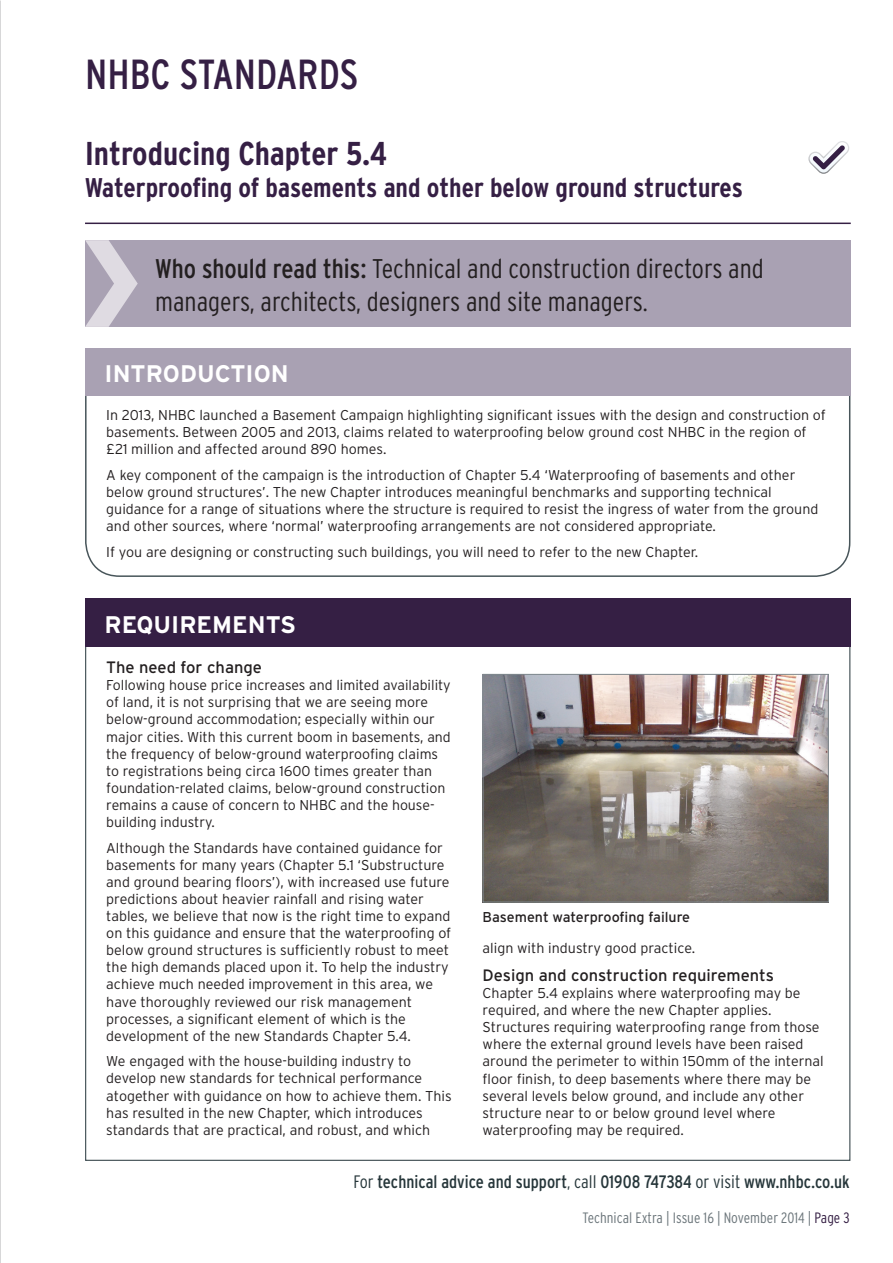
<style>
.page{position:relative;width:893px;height:1263px;background:#fff}
.page>*{position:absolute;margin:0;border:0;box-sizing:border-box;transform-origin:0 0}
.NHBC_STANDARDS_Title{font:condensed 42px "Interstate";color:#351f44}
.NHBC_STANDARDS_Artic{font:700 condensed 33px "Interstate";color:#351f44}
.WHO_SHOULD_READ_THIS{font:300 condensed 27px/33px "Interstate";color:#231f20}
.NHBC_STANDARDS_Artic-2{font:700 condensed 27px "Interstate";color:#351f44}
.INTRODUCTION_REQUIRE{font:700 24px "Interstate";color:#fff}
.t1{font:condensed 18px "Interstate";color:#26363a}
.ARTICLE_Sub_Heading{font:16.5px "Interstate";color:#231f20}
.t2{font:300 condensed 15px "Interstate";color:#6c767b}
.ARTICLE_Body_copy{font:300 14.25px/17.1px "Interstate";color:#231f20}
.DIAGRAM_Annotation{font:14.25px "Interstate";color:#231f20}
.s1{font-weight:400}
.s2{font-weight:300}
.s3{color:#351f44}
</style>
<div class="page">
<img style="left:0;top:0;width:1px;height:529px">
<div style="left:85px;top:349px;width:765px;height:47px;background:#a9a1b3"></div>
<div style="left:85px;top:240px;width:765px;height:87px;background:#a9a1b3"></div>
<svg style="left:85px;top:240px;width:53px;height:87px"></svg>
<div style="left:85px;top:623px;width:765px;height:538px;background:#fff;border:1px solid #48555a"></div>
<div style="left:85px;top:599px;width:765px;height:48px;background:#351f44"></div>
<hr style="left:85px;top:223px;width:766px;height:1px;background:#351f44">
<svg style="left:808px;top:141px;width:41px;height:33px"></svg>
<img style="left:485px;top:676px;width:342px;height:224px">
<div style="left:483px;top:674px;width:346px;height:228px;border:1px solid #7f888d"></div>
<p class="NHBC_STANDARDS_Title" style="left:85px;top:51px;width:275px">NHBC STANDARDS</p>
<p class="NHBC_STANDARDS_Artic" style="left:85px;top:135px;width:303px">Introducing Chapter 5.4</p>
<p class="NHBC_STANDARDS_Artic-2" style="left:85px;top:172px;width:659px">Waterproofing of basements and other below ground structures</p>
<p class="WHO_SHOULD_READ_THIS" style="left:155px;top:252px;width:610px"><span class="s1">Who should read this:</span> Technical and construction directors and managers, architects, designers and site managers.</p>
<p class="INTRODUCTION_REQUIRE" style="left:105px;top:360px;width:186px">INTRODUCTION</p>
<p class="ARTICLE_Body_copy" style="left:106px;top:406px;width:721px">In 2013, NHBC launched a Basement Campaign highlighting significant issues with the design and construction of basements. Between 2005 and 2013, claims related to waterproofing below ground cost NHBC in the region of £21 million and affected around 890 homes.</p>
<p class="ARTICLE_Body_copy" style="left:106px;top:466px;width:714px">A key component of the campaign is the introduction of Chapter 5.4 ‘Waterproofing of basements and other below ground structures’. The new Chapter introduces meaningful benchmarks and supporting technical guidance for a range of situations where the structure is required to resist the ingress of water from the ground and other sources, where ‘normal’ waterproofing arrangements are not considered appropriate.</p>
<p class="ARTICLE_Body_copy" style="left:106px;top:543px;width:594px">If you are designing or constructing such buildings, you will need to refer to the new Chapter.</p>
<p class="INTRODUCTION_REQUIRE" style="left:105px;top:611px;width:193px">REQUIREMENTS</p>
<p class="ARTICLE_Sub_Heading" style="left:106px;top:658px;width:157px">The need for change</p>
<p class="ARTICLE_Body_copy" style="left:106px;top:676px;width:346px">Following house price increases and limited availability of land, it is not surprising that we are seeing more below-ground accommodation; especially within our major cities. With this current boom in basements, and the frequency of below-ground waterproofing claims to registrations being circa 1600 times greater than foundation-related claims, below-ground construction remains a cause of concern to NHBC and the house&shy;building industry.</p>
<p class="ARTICLE_Body_copy" style="left:106px;top:839px;width:346px">Although the Standards have contained guidance for basements for many years (Chapter 5.1 ‘Substructure and ground bearing floors’), with increased use future predictions about heavier rainfall and rising water tables, we believe that now is the right time to expand on this guidance and ensure that the waterproofing of below ground structures is sufficiently robust to meet the high demands placed upon it. To help the industry achieve much needed improvement in this area, we have thoroughly reviewed our risk management processes, a significant element of which is the development of the new Standards Chapter 5.4.</p>
<p class="ARTICLE_Body_copy" style="left:106px;top:1053px;width:347px">We engaged with the house-building industry to develop new standards for technical performance atogether with guidance on how to achieve them. This has resulted in the new Chapter, which introduces standards that are practical, and robust, and which</p>
<p class="DIAGRAM_Annotation" style="left:483px;top:909px;width:209px">Basement waterproofing failure</p>
<p class="ARTICLE_Body_copy" style="left:483px;top:939px;width:214px">align with industry good practice.</p>
<p class="ARTICLE_Sub_Heading" style="left:483px;top:966px;width:293px">Design and construction requirements</p>
<p class="ARTICLE_Body_copy" style="left:483px;top:984px;width:343px">Chapter 5.4 explains where waterproofing may be required, and where the new Chapter applies.<br>Structures requiring waterproofing range from those where the external ground levels have been raised around the perimeter to within 150mm of the internal floor finish, to deep basements where there may be several levels below ground, and include any other structure near to or below ground level where waterproofing may be required.</p>
<p class="t1" style="left:353px;top:1172px;width:498px"><span class="s2">For</span> technical advice and support<span class="s2">, call</span> 01908 747384 <span class="s2">or visit</span> www.nhbc.co.uk</p>
<p class="t2" style="left:583px;top:1209px;width:269px">Technical Extra | Issue 16 | November 2014 | <span class="s3">Page 3</span></p>
</div>
